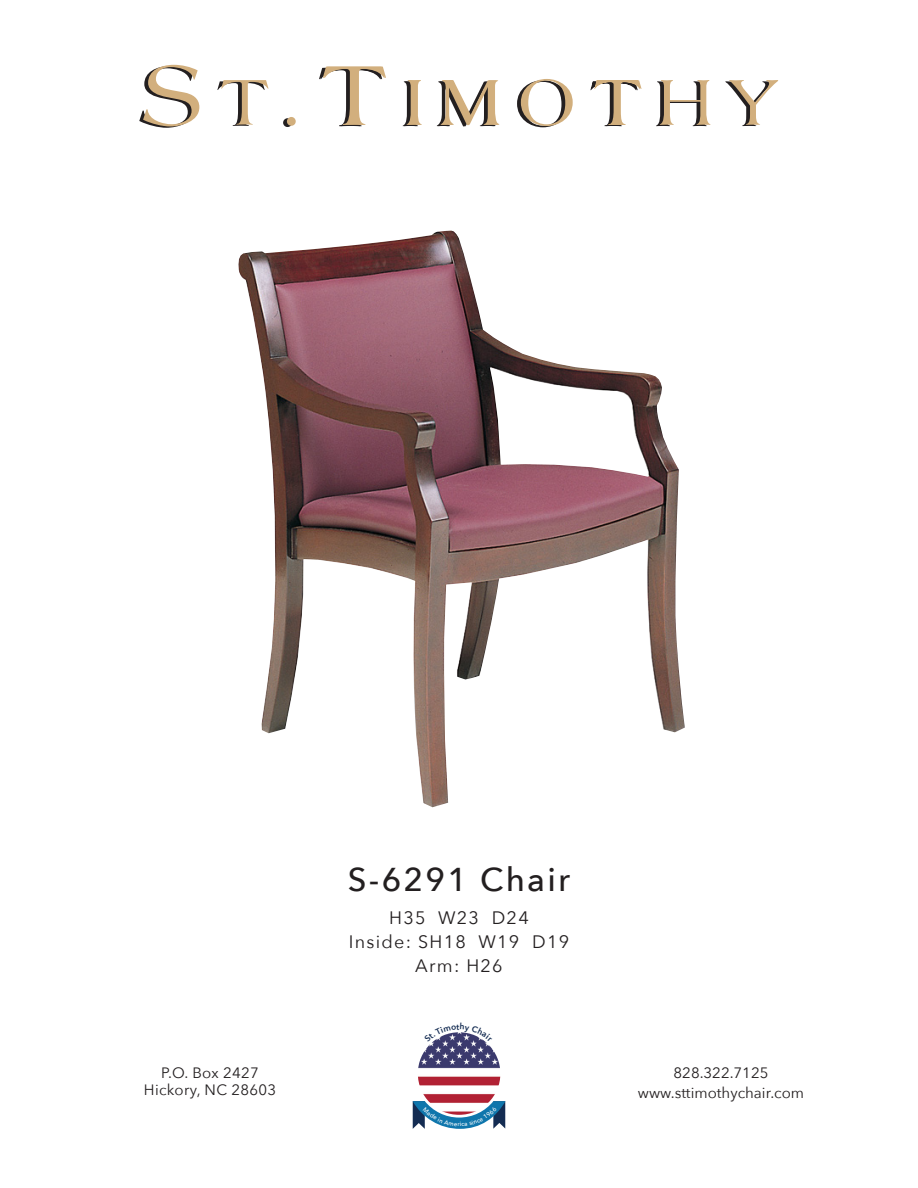
<style>
.page{position:relative;width:918px;height:1188px;background:#fff}
.page>*{position:absolute;margin:0;border:0;box-sizing:border-box;transform-origin:0 0}
.t1{font:500 33px "Avenir Next";letter-spacing:.07em;color:#231f20}
.t2{font:18px "Avenir Next";letter-spacing:.07em;color:#231f20}
.t3{font:15px "Avenir Next";color:#231f20}
.t4{font:15px "Avenir Next";letter-spacing:.02em;color:#231f20}
</style>
<div class="page">
<div style="left:283px;top:118px;width:9px;height:9px;background:#231f20;border-radius:50%"></div>
<svg style="left:139px;top:65px;width:60px;height:63px"></svg>
<svg style="left:217px;top:80px;width:51px;height:46px"></svg>
<div style="left:287px;top:117px;width:9px;height:9px;background:#d2af7d;border-radius:50%"></div>
<svg style="left:319px;top:67px;width:67px;height:59px"></svg>
<svg style="left:403px;top:80px;width:19px;height:46px"></svg>
<svg style="left:437px;top:80px;width:62px;height:47px"></svg>
<svg style="left:517px;top:79px;width:56px;height:48px"></svg>
<svg style="left:591px;top:80px;width:50px;height:46px"></svg>
<svg style="left:656px;top:80px;width:55px;height:46px"></svg>
<svg style="left:725px;top:80px;width:53px;height:46px"></svg>
<img style="left:238px;top:231px;width:447px;height:576px">
<img style="left:418px;top:1032px;width:82px;height:83px;border-radius:41px">
<svg style="left:413px;top:1101px;width:92px;height:28px"></svg>
<svg style="left:432px;top:1032px;width:54px;height:10px"></svg>
<p class="t3" style="left:161px;top:1060px;width:99px">P.O. Box 2427</p>
<p class="t4" style="left:144px;top:1077px;width:134px">Hickory, NC 28603</p>
<p class="t1" style="left:348px;top:851px;width:224px">S-6291 Chair</p>
<p class="t2" style="left:389px;top:902px;width:141px">H35 W23 D24</p>
<p class="t2" style="left:349px;top:926px;width:222px">Inside: SH18 W19 D19</p>
<p class="t2" style="left:415px;top:950px;width:89px">Arm: H26</p>
<p class="t3" style="left:674px;top:1060px;width:96px">828.322.7125</p>
<p class="t3" style="left:638px;top:1080px;width:168px">www.sttimothychair.com</p>
</div>
